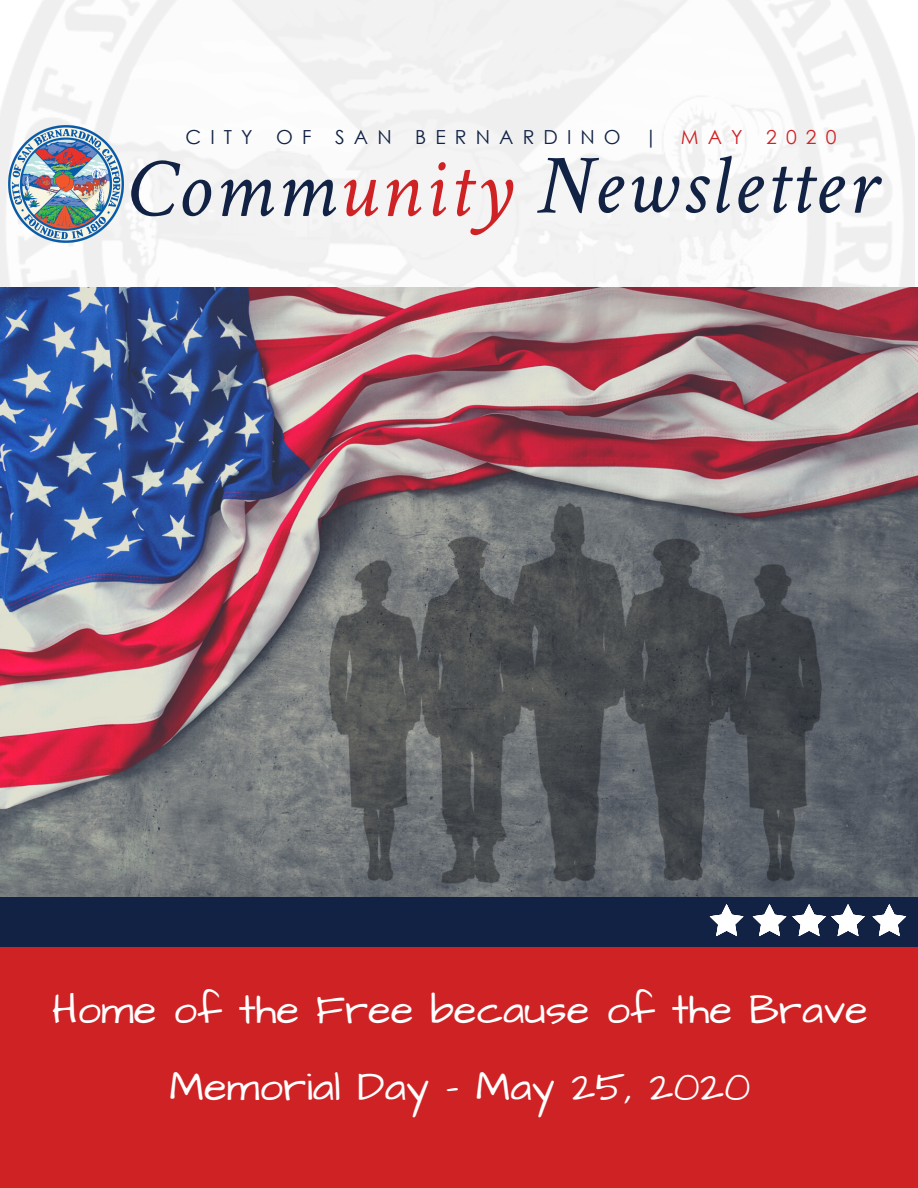
<style>
.page{position:relative;width:918px;height:1188px;background:#fff}
.page>*{position:absolute;margin:0;border:0;box-sizing:border-box;transform-origin:0 0}
.t1{font:italic 85.05px "Crimson Text";letter-spacing:.03em;color:#124}
.t2{font:42px/77.2px "Architects Daughter";color:#fff;text-align:center}
.t3{font:19.35px "Century Gothic";letter-spacing:.47em;color:#124}
.s1{color:#cf2224}
</style>
<div class="page">
<div style="left:0;top:886px;width:918px;height:302px;background:#cf2224"></div>
<img style="left:0;top:0;width:915px;height:287px">
<img style="left:8px;top:126px;width:116px;height:116px">
<img style="left:0;top:287px;width:918px;height:610px">
<img style="left:300px;top:487px;width:548px;height:410px">
<div style="left:0;top:897px;width:918px;height:49px;background:#124"></div>
<svg style="left:710px;top:904px;width:34px;height:32px"></svg>
<svg style="left:753px;top:904px;width:33px;height:32px"></svg>
<svg style="left:792px;top:904px;width:73px;height:32px"></svg>
<svg style="left:872px;top:904px;width:34px;height:32px"></svg>
<p class="t3" style="left:186px;top:124px;width:652px">CITY OF SAN BERNARDINO | <span class="s1">MAY 2020</span></p>
<h1 class="t1" style="left:126px;top:137px;width:752px">Comm<span class="s1">unity</span> Newsletter</h1>
<p class="t2" style="left:52px;top:972px;width:817px">Home of the Free because of the Brave<br>Memorial Day - May 25, 2020</p>
</div>
